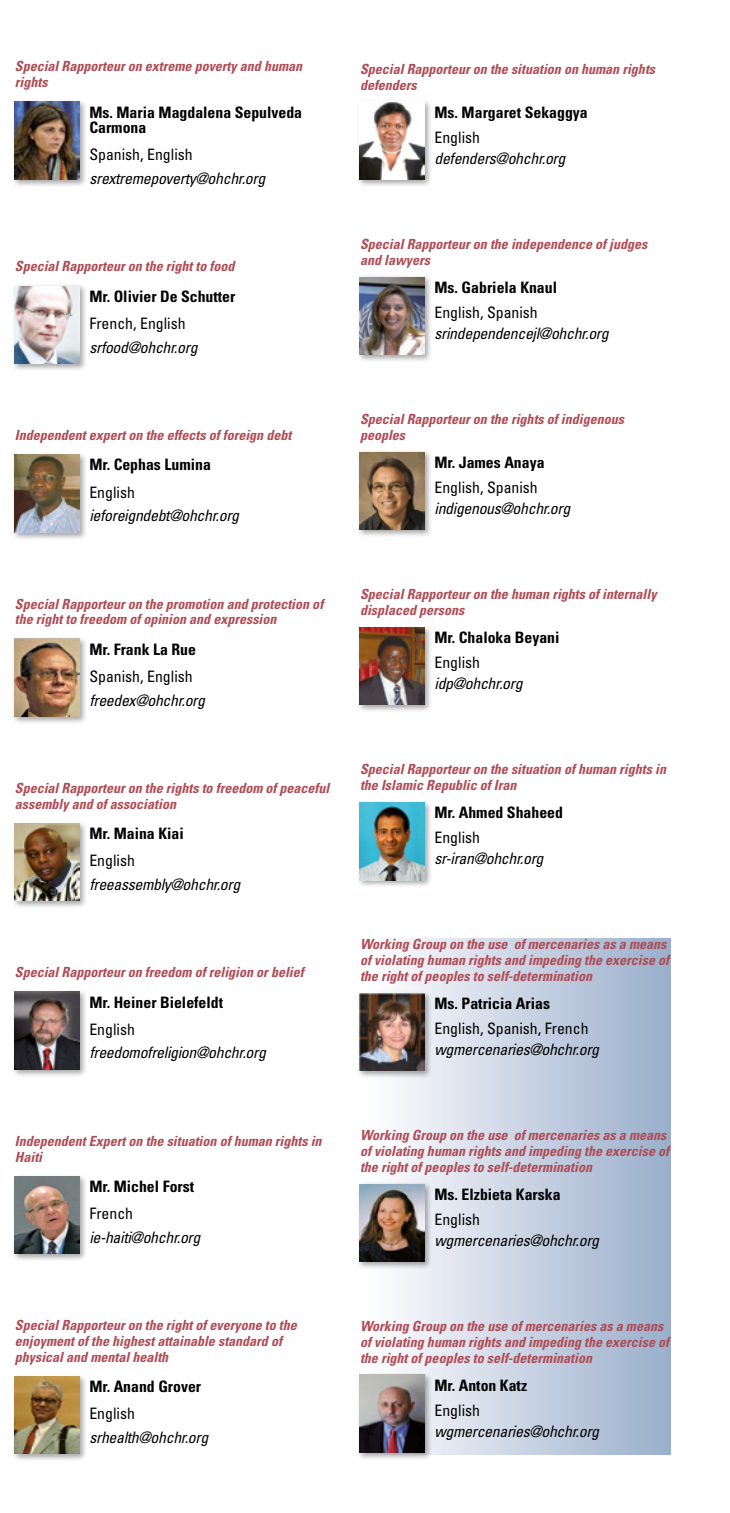
<style>
.page{position:relative;width:730px;height:1513px;background:#fff}
.page>*{position:absolute;margin:0;border:0;box-sizing:border-box;transform-origin:0 0}
.Mail_space_after___1{font:italic condensed 15.75px "Univers LT Std";letter-spacing:-.02em;color:#000}
.Nom{font:700 condensed 15.75px/15.8px "Univers LT Std";color:#000}
.Langue{font:condensed 15.75px "Univers LT Std";color:#000}
.Fonction{font:italic 700 condensed 14px/15.8px "Univers LT Std";color:#af4b55}
</style>
<div class="page">
<div style="left:360px;top:938px;width:310px;height:516px;background:linear-gradient(to right,#fff,#9aaecb)"></div>
<div style="left:12px;top:99px;width:75px;height:89px;background:#000;opacity:.35"></div>
<img style="left:15px;top:102px;width:64px;height:77px">
<div style="left:12px;top:283px;width:75px;height:89px;background:#000;opacity:.35"></div>
<img style="left:15px;top:286px;width:64px;height:78px">
<div style="left:12px;top:452px;width:75px;height:88px;background:#000;opacity:.35"></div>
<img style="left:15px;top:455px;width:64px;height:77px">
<div style="left:12px;top:636px;width:75px;height:89px;background:#000;opacity:.35"></div>
<img style="left:15px;top:639px;width:64px;height:78px">
<div style="left:12px;top:820px;width:75px;height:89px;background:#000;opacity:.35"></div>
<img style="left:15px;top:823px;width:64px;height:78px">
<div style="left:12px;top:989px;width:75px;height:89px;background:#000;opacity:.35"></div>
<img style="left:15px;top:992px;width:64px;height:78px">
<div style="left:12px;top:1173px;width:75px;height:89px;background:#000;opacity:.35"></div>
<img style="left:15px;top:1176px;width:64px;height:78px">
<div style="left:12px;top:1373px;width:75px;height:89px;background:#000;opacity:.35"></div>
<img style="left:15px;top:1376px;width:64px;height:78px">
<div style="left:356px;top:99px;width:76px;height:89px;background:#000;opacity:.35"></div>
<img style="left:359px;top:102px;width:65px;height:78px">
<div style="left:356px;top:274px;width:76px;height:89px;background:#000;opacity:.35"></div>
<img style="left:359px;top:277px;width:65px;height:78px">
<div style="left:356px;top:449px;width:76px;height:89px;background:#000;opacity:.35"></div>
<img style="left:359px;top:452px;width:65px;height:78px">
<div style="left:356px;top:624px;width:76px;height:89px;background:#000;opacity:.35"></div>
<img style="left:359px;top:627px;width:65px;height:78px">
<div style="left:356px;top:799px;width:76px;height:89px;background:#000;opacity:.35"></div>
<img style="left:359px;top:802px;width:65px;height:78px">
<div style="left:356px;top:990px;width:76px;height:89px;background:#000;opacity:.35"></div>
<img style="left:359px;top:993px;width:65px;height:78px">
<div style="left:356px;top:1181px;width:76px;height:89px;background:#000;opacity:.35"></div>
<img style="left:359px;top:1184px;width:65px;height:78px">
<div style="left:356px;top:1372px;width:76px;height:89px;background:#000;opacity:.35"></div>
<img style="left:359px;top:1375px;width:65px;height:78px">
<p class="Fonction" style="left:15px;top:59px;width:288px">Special Rapporteur on extreme poverty and human rights</p>
<p class="Nom" style="left:89px;top:104px;width:214px">Ms. Maria Magdalena Sepulveda<br>Carmona</p>
<p class="Langue" style="left:89px;top:145px;width:105px">Spanish, English</p>
<p class="Mail_space_after___1" style="left:89px;top:168px;width:177px">srextremepoverty@ohchr.org</p>
<p class="Fonction" style="left:15px;top:259px;width:221px">Special Rapporteur on the right to food</p>
<p class="Nom" style="left:89px;top:288px;width:147px">Mr. Olivier De Schutter</p>
<p class="Langue" style="left:89px;top:313px;width:98px">French, English</p>
<p class="Mail_space_after___1" style="left:89px;top:337px;width:110px">srfood@ohchr.org</p>
<p class="Fonction" style="left:15px;top:427px;width:278px">Independent expert on the effects of foreign debt</p>
<p class="Nom" style="left:89px;top:457px;width:123px">Mr. Cephas Lumina</p>
<p class="Langue" style="left:89px;top:482px;width:47px">English</p>
<p class="Mail_space_after___1" style="left:89px;top:506px;width:151px">ieforeigndebt@ohchr.org</p>
<p class="Fonction" style="left:15px;top:596px;width:310px">Special Rapporteur on the promotion and protection of the right to freedom of opinion and expression</p>
<p class="Nom" style="left:89px;top:641px;width:108px">Mr. Frank La Rue</p>
<p class="Langue" style="left:89px;top:666px;width:105px">Spanish, English</p>
<p class="Mail_space_after___1" style="left:89px;top:690px;width:117px">freedex@ohchr.org</p>
<p class="Fonction" style="left:15px;top:780px;width:316px">Special Rapporteur on the rights to freedom of peaceful assembly and of association</p>
<p class="Nom" style="left:89px;top:826px;width:96px">Mr. Maina Kiai</p>
<p class="Langue" style="left:89px;top:851px;width:47px">English</p>
<p class="Mail_space_after___1" style="left:89px;top:874px;width:152px">freeassembly@ohchr.org</p>
<p class="Fonction" style="left:15px;top:964px;width:290px">Special Rapporteur on freedom of religion or belief</p>
<p class="Nom" style="left:89px;top:994px;width:135px">Mr. Heiner Bielefeldt</p>
<p class="Langue" style="left:89px;top:1019px;width:47px">English</p>
<p class="Mail_space_after___1" style="left:89px;top:1043px;width:178px">freedomofreligion@ohchr.org</p>
<p class="Fonction" style="left:15px;top:1133px;width:308px">Independent Expert on the situation of human rights in<br>Haiti</p>
<p class="Nom" style="left:89px;top:1178px;width:106px">Mr. Michel Forst</p>
<p class="Langue" style="left:89px;top:1204px;width:45px">French</p>
<p class="Mail_space_after___1" style="left:89px;top:1227px;width:112px">ie-haiti@ohchr.org</p>
<p class="Fonction" style="left:15px;top:1317px;width:283px">Special Rapporteur on the right of everyone to the enjoyment of the highest attainable standard of physical and mental health</p>
<p class="Nom" style="left:89px;top:1378px;width:113px">Mr. Anand Grover</p>
<p class="Langue" style="left:89px;top:1404px;width:47px">English</p>
<p class="Mail_space_after___1" style="left:89px;top:1427px;width:120px">srhealth@ohchr.org</p>
<p class="Fonction" style="left:360px;top:61px;width:296px">Special Rapporteur on the situation on human rights defenders</p>
<p class="Nom" style="left:434px;top:104px;width:155px">Ms. Margaret Sekaggya</p>
<p class="Langue" style="left:434px;top:127px;width:47px">English</p>
<p class="Mail_space_after___1" style="left:434px;top:148px;width:132px">defenders@ohchr.org</p>
<p class="Fonction" style="left:360px;top:236px;width:288px">Special Rapporteur on the independence of judges and lawyers</p>
<p class="Nom" style="left:434px;top:279px;width:124px">Ms. Gabriela Knaul</p>
<p class="Langue" style="left:434px;top:302px;width:105px">English, Spanish</p>
<p class="Mail_space_after___1" style="left:434px;top:323px;width:176px">srindependencejl@ohchr.org</p>
<p class="Fonction" style="left:360px;top:411px;width:265px">Special Rapporteur on the rights of indigenous peoples</p>
<p class="Nom" style="left:434px;top:454px;width:111px">Mr. James Anaya</p>
<p class="Langue" style="left:434px;top:477px;width:105px">English, Spanish</p>
<p class="Mail_space_after___1" style="left:434px;top:499px;width:137px">indigenous@ohchr.org</p>
<p class="Fonction" style="left:360px;top:586px;width:298px">Special Rapporteur on the human rights of internally displaced persons</p>
<p class="Nom" style="left:434px;top:629px;width:126px">Mr. Chaloka Beyani</p>
<p class="Langue" style="left:434px;top:652px;width:47px">English</p>
<p class="Mail_space_after___1" style="left:434px;top:674px;width:90px">idp@ohchr.org</p>
<p class="Fonction" style="left:360px;top:762px;width:307px">Special Rapporteur on the situation of human rights in the Islamic Republic of Iran</p>
<p class="Nom" style="left:434px;top:805px;width:130px">Mr. Ahmed Shaheed</p>
<p class="Langue" style="left:434px;top:827px;width:47px">English</p>
<p class="Mail_space_after___1" style="left:434px;top:849px;width:110px">sr-iran@ohchr.org</p>
<p class="Fonction" style="left:360px;top:937px;width:310px">Working Group on the use of mercenaries as a means of violating human rights and impeding the exercise of the right of peoples to self-determination</p>
<p class="Nom" style="left:434px;top:995px;width:117px">Ms. Patricia Arias</p>
<p class="Langue" style="left:434px;top:1018px;width:155px">English, Spanish, French</p>
<p class="Mail_space_after___1" style="left:434px;top:1040px;width:166px">wgmercenaries@ohchr.org</p>
<p class="Fonction" style="left:360px;top:1127px;width:310px">Working Group on the use of mercenaries as a means of violating human rights and impeding the exercise of the right of peoples to self-determination</p>
<p class="Nom" style="left:434px;top:1186px;width:127px">Ms. Elzbieta Karska</p>
<p class="Langue" style="left:434px;top:1209px;width:47px">English</p>
<p class="Mail_space_after___1" style="left:434px;top:1230px;width:166px">wgmercenaries@ohchr.org</p>
<p class="Fonction" style="left:360px;top:1318px;width:310px">Working Group on the use of mercenaries as a means of violating human rights and impeding the exercise of the right of peoples to self-determination</p>
<p class="Nom" style="left:434px;top:1377px;width:94px">Mr. Anton Katz</p>
<p class="Langue" style="left:434px;top:1400px;width:47px">English</p>
<p class="Mail_space_after___1" style="left:434px;top:1421px;width:166px">wgmercenaries@ohchr.org</p>
</div>
